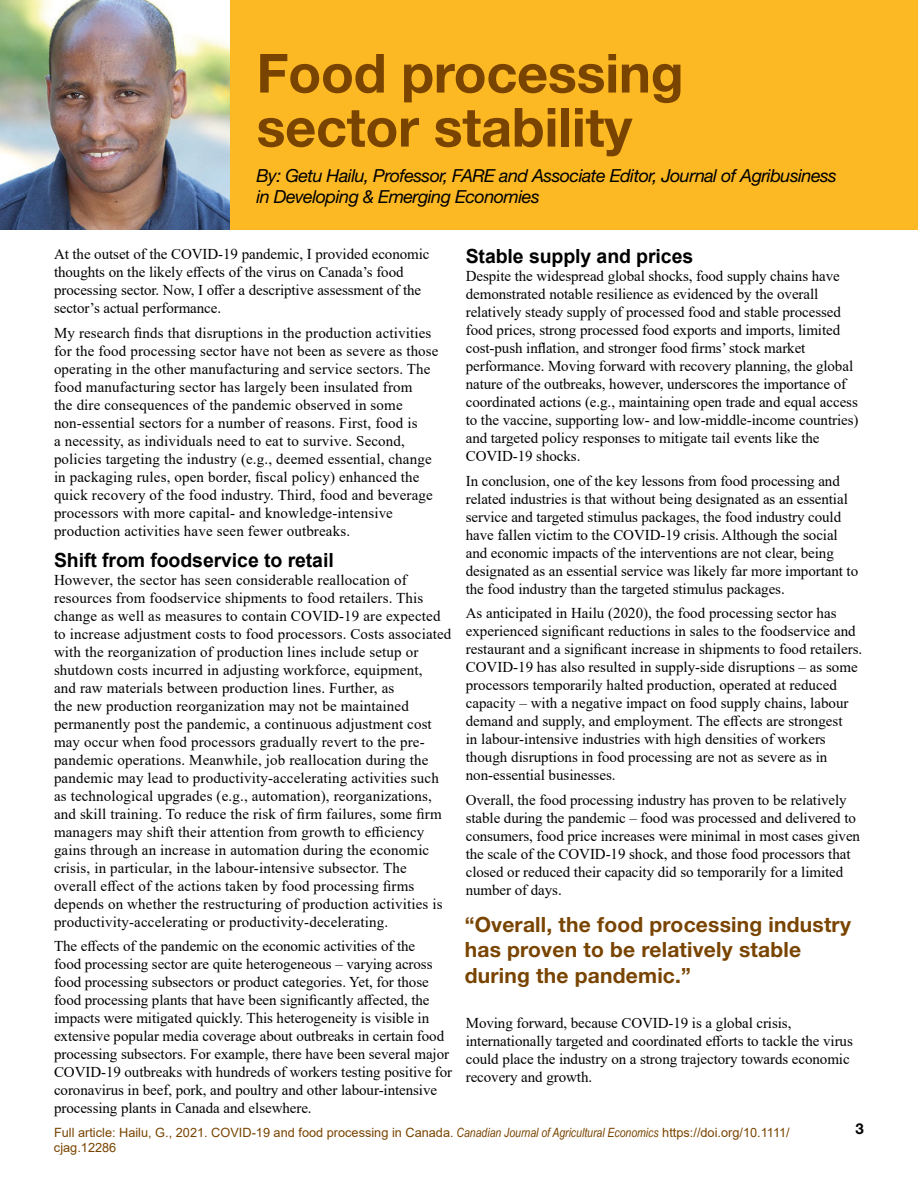
<style>
.page{position:relative;width:918px;height:1188px;background:#fff}
.page>*{position:absolute;margin:0;border:0;box-sizing:border-box;transform-origin:0 0}
.t1{font:700 54px/54px "Helvetica Neue LT Std";letter-spacing:-.005em;color:#794400}
.t2{font:700 21px/25.2px "Helvetica Neue LT Std";letter-spacing:.01em;color:#794400}
.t3{font:700 19.5px "Arial";letter-spacing:-.005em;color:#000}
.t4{font:italic 18px/21.6px "Helvetica Neue LT Std";letter-spacing:-.03em;color:#000}
.t5{font:15px/18px "Times New Roman";color:#000}
.t6{font:700 15px "Helvetica Neue LT Std";color:#000}
.t7{font:12.75px "Arial";color:#794400}
.s1{font-family:"Arial Narrow";font-style:italic}
</style>
<div class="page">
<div style="left:0;top:0;width:918px;height:230px;background:#fdb924"></div>
<img style="left:0;top:0;width:230px;height:230px">
<p class="t1" style="left:256px;top:45px;width:429px">Food processing sector stability</p>
<p class="t4" style="left:256px;top:164px;width:582px">By: Getu Hailu, Professor, FARE and Associate Editor, Journal of Agribusiness in Developing &amp; Emerging Economies</p>
<p class="t5" style="left:54px;top:245px;width:377px">At the outset of the COVID-19 pandemic, I provided economic thoughts on the likely effects of the virus on Canada’s food processing sector. Now, I offer a descriptive assessment of the sector’s actual performance.</p>
<p class="t5" style="left:54px;top:323px;width:386px">My research finds that disruptions in the production activities for the food processing sector have not been as severe as those operating in the other manufacturing and service sectors. The food manufacturing sector has largely been insulated from<br>the dire consequences of the pandemic observed in some non-essential sectors for a number of reasons. First, food is<br>a necessity, as individuals need to eat to survive. Second, policies targeting the industry (e.g., deemed essential, change in packaging rules, open border, fiscal policy) enhanced the quick recovery of the food industry. Third, food and beverage processors with more capital- and knowledge-intensive production activities have seen fewer outbreaks.</p>
<p class="t3" style="left:54px;top:546px;width:281px">Shift from foodservice to retail</p>
<p class="t5" style="left:54px;top:570px;width:399px">However, the sector has seen considerable reallocation of resources from foodservice shipments to food retailers. This change as well as measures to contain COVID-19 are expected to increase adjustment costs to food processors. Costs associated with the reorganization of production lines include setup or shutdown costs incurred in adjusting workforce, equipment,<br>and raw materials between production lines. Further, as<br>the new production reorganization may not be maintained permanently post the pandemic, a continuous adjustment cost may occur when food processors gradually revert to the pre&shy;pandemic operations. Meanwhile, job reallocation during the pandemic may lead to productivity-accelerating activities such as technological upgrades (e.g., automation), reorganizations, and skill training. To reduce the risk of firm failures, some firm managers may shift their attention from growth to efficiency gains through an increase in automation during the economic crisis, in particular, in the labour-intensive subsector. The overall effect of the actions taken by food processing firms depends on whether the restructuring of production activities is productivity-accelerating or productivity-decelerating.</p>
<p class="t5" style="left:54px;top:937px;width:400px">The effects of the pandemic on the economic activities of the<br>food processing sector are quite heterogeneous – varying across food processing subsectors or product categories. Yet, for those food processing plants that have been significantly affected, the impacts were mitigated quickly. This heterogeneity is visible in extensive popular media coverage about outbreaks in certain food processing subsectors. For example, there have been several major COVID-19 outbreaks with hundreds of workers testing positive for coronavirus in beef, pork, and poultry and other labour-intensive processing plants in Canada and elsewhere.</p>
<p class="t3" style="left:466px;top:242px;width:229px">Stable supply and prices</p>
<p class="t5" style="left:466px;top:266px;width:394px">Despite the widespread global shocks, food supply chains have demonstrated notable resilience as evidenced by the overall relatively steady supply of processed food and stable processed food prices, strong processed food exports and imports, limited cost-push inflation, and stronger food firms’ stock market performance. Moving forward with recovery planning, the global nature of the outbreaks, however, underscores the importance of coordinated actions (e.g., maintaining open trade and equal access to the vaccine, supporting low- and low-middle-income countries) and targeted policy responses to mitigate tail events like the COVID-19 shocks.</p>
<p class="t5" style="left:466px;top:471px;width:394px">In conclusion, one of the key lessons from food processing and related industries is that without being designated as an essential service and targeted stimulus packages, the food industry could have fallen victim to the COVID-19 crisis. Although the social and economic impacts of the interventions are not clear, being designated as an essential service was likely far more important to the food industry than the targeted stimulus packages.</p>
<p class="t5" style="left:466px;top:604px;width:398px">As anticipated in Hailu (2020), the food processing sector has experienced significant reductions in sales to the foodservice and restaurant and a significant increase in shipments to food retailers.<br>COVID-19 has also resulted in supply-side disruptions – as some processors temporarily halted production, operated at reduced capacity – with a negative impact on food supply chains, labour demand and supply, and employment. The effects are strongest<br>in labour-intensive industries with high densities of workers though disruptions in food processing are not as severe as in non-essential businesses.</p>
<p class="t5" style="left:466px;top:791px;width:396px">Overall, the food processing industry has proven to be relatively stable during the pandemic – food was processed and delivered to consumers, food price increases were minimal in most cases given the scale of the COVID-19 shock, and those food processors that closed or reduced their capacity did so temporarily for a limited number of days.</p>
<p class="t2" style="left:465px;top:912px;width:388px">“Overall, the food processing industry has proven to be relatively stable during the pandemic.”</p>
<p class="t5" style="left:466px;top:1013px;width:389px">Moving forward, because COVID-19 is a global crisis, internationally targeted and coordinated efforts to tackle the virus could place the industry on a strong trajectory towards economic recovery and growth.</p>
<p class="t7" style="left:54px;top:1123px;width:737px">Full article: Hailu, G., 2021. COVID-19 and food processing in Canada. <span class="s1">Canadian Journal of Agricultural Economics</span> https://doi.org/10.1111/</p>
<p class="t6" style="left:856px;top:1119px;width:10px">3</p>
<p class="t7" style="left:54px;top:1138px;width:64px">cjag.12286</p>
</div>
